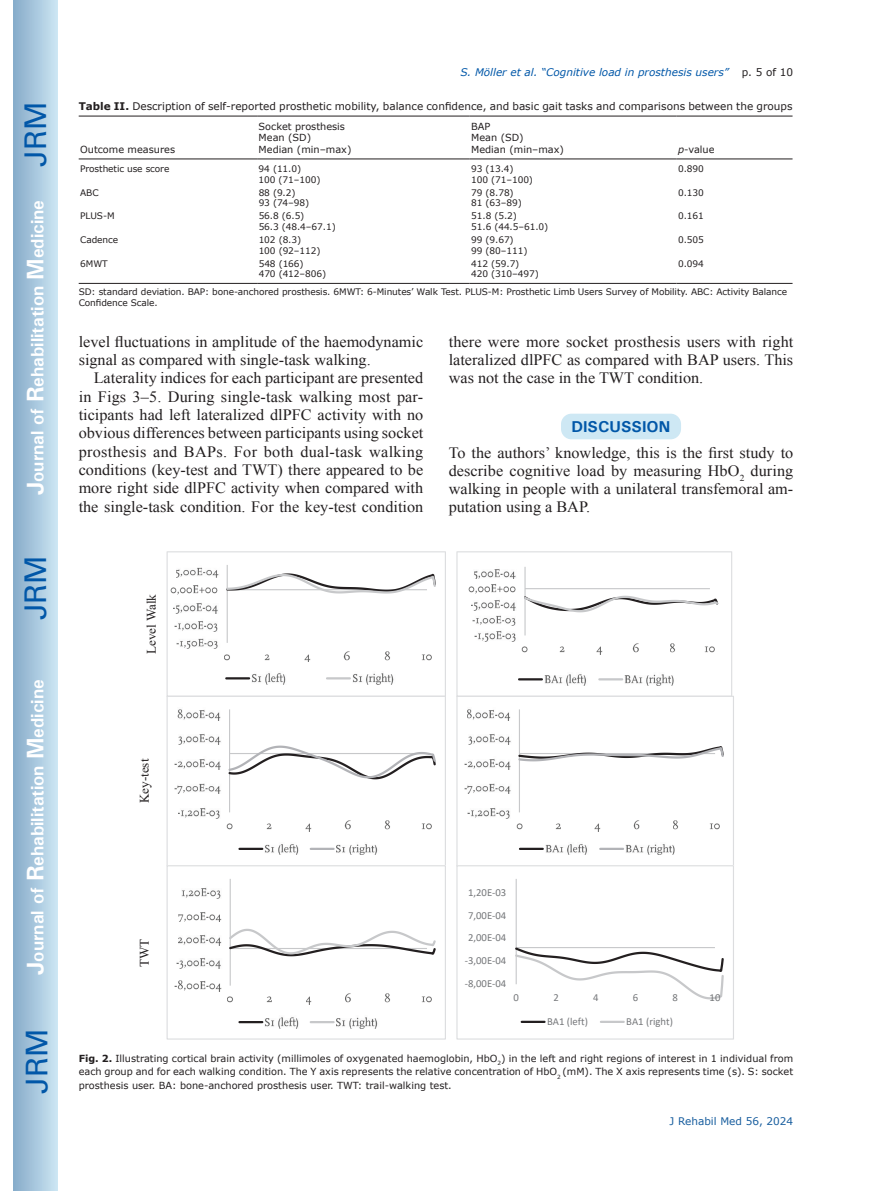
<style>
.page{position:relative;width:872px;height:1191px;background:#fff}
.page>*{position:absolute;margin:0;border:0;box-sizing:border-box;transform-origin:0 0}
.t1{font:30px "Univers";color:#0157a8}
.t2{font:700 18px "Univers";color:#fff}
.t3{font:15.75px/18.3px "Times New Roman";color:#231f20;text-align:justify}
.t4{font:700 15.75px "Univers";color:#0157a8}
.t5{font:13.05px "Times New Roman";color:#231f20}
.t6{font:10.8px "Calibri";color:#76787b}
.t7{font:10.65px "Calibri";color:#76787b}
.t8{font:10.5px "Verdana";color:#231f20}
.t9{font:italic 10.5px "Verdana";color:#0157a8}
.t10{font:10.5px "Verdana";color:#175d9e}
.t11{font:9.75px/11.7px "Verdana";color:#231f20}
.t12{font:9px/10.8px "Verdana";letter-spacing:-.01em;color:#231f20}
.s1{font-size:24px}
.s2{font-weight:700}
.s3{font-style:italic}
</style>
<div class="page">
<div style="left:14px;top:0;width:43px;height:1191px;background:linear-gradient(to right,#88acca,#cbe5f2)"></div>
<div style="left:561px;top:414px;width:120px;height:25px;background:#cee8f4;border-radius:10px"></div>
<hr style="left:79px;top:283px;width:178px;height:1px;background:#231f20">
<hr style="left:257px;top:283px;width:213px;height:1px;background:#231f20">
<hr style="left:470px;top:283px;width:206px;height:1px;background:#231f20">
<hr style="left:676px;top:283px;width:116px;height:1px;background:#231f20">
<hr style="left:79px;top:116px;width:178px;height:1px;background:#231f20">
<hr style="left:257px;top:116px;width:213px;height:1px;background:#231f20">
<hr style="left:470px;top:116px;width:206px;height:1px;background:#231f20">
<hr style="left:676px;top:116px;width:116px;height:1px;background:#231f20">
<hr style="left:79px;top:159px;width:178px;height:1px;background:#231f20">
<hr style="left:257px;top:159px;width:213px;height:1px;background:#231f20">
<hr style="left:470px;top:159px;width:206px;height:1px;background:#231f20">
<hr style="left:676px;top:159px;width:116px;height:1px;background:#231f20">
<svg style="left:166px;top:551px;width:280px;height:145px"></svg>
<svg style="left:456px;top:551px;width:276px;height:145px"></svg>
<svg style="left:166px;top:696px;width:280px;height:169px"></svg>
<svg style="left:456px;top:696px;width:278px;height:169px"></svg>
<hr style="left:230px;top:879px;width:1px;height:106px;background:#c7c8ca">
<svg style="left:229px;top:927px;width:207px;height:30px"></svg>
<img style="left:175px;top:980px;width:47px;height:11px">
<img style="left:176px;top:958px;width:45px;height:10px">
<img style="left:178px;top:935px;width:44px;height:10px">
<img style="left:178px;top:912px;width:44px;height:10px">
<img style="left:182px;top:888px;width:39px;height:10px">
<svg style="left:227px;top:996px;width:6px;height:7px"></svg>
<svg style="left:267px;top:996px;width:5px;height:7px"></svg>
<svg style="left:306px;top:996px;width:6px;height:8px"></svg>
<svg style="left:345px;top:993px;width:6px;height:10px"></svg>
<svg style="left:385px;top:993px;width:5px;height:10px"></svg>
<img style="left:422px;top:996px;width:10px;height:7px">
<hr style="left:239px;top:1021px;width:23px;height:2px;background:#231f20">
<img style="left:265px;top:1017px;width:34px;height:11px">
<hr style="left:311px;top:1021px;width:22px;height:2px;background:#c7c8ca">
<img style="left:336px;top:1017px;width:42px;height:11px">
<div style="left:166px;top:865px;width:280px;height:174px;border:1px solid #dcdddf"></div>
<hr style="left:515px;top:879px;width:2px;height:105px;background:#c7c8ca">
<svg style="left:515px;top:945px;width:209px;height:55px"></svg>
<hr style="left:522px;top:1020px;width:22px;height:3px;background:#231f20">
<hr style="left:601px;top:1020px;width:22px;height:3px;background:#c7c8ca">
<div style="left:456px;top:865px;width:278px;height:174px;border:1px solid #dcdddf"></div>
<h1 class="t1" style="left:18px;top:167px;width:67px;rotate:-90deg">JRM</h1>
<p class="t2" style="left:26px;top:495px;width:297px;rotate:-90deg"><span class="s1">J</span>ournal of <span class="s1">R</span>ehabilitation <span class="s1">M</span>edicine</p>
<h1 class="t1" style="left:18px;top:620px;width:67px;rotate:-90deg">JRM</h1>
<p class="t2" style="left:26px;top:974px;width:297px;rotate:-90deg"><span class="s1">J</span>ournal of <span class="s1">R</span>ehabilitation <span class="s1">M</span>edicine</p>
<h1 class="t1" style="left:19px;top:1093px;width:67px;rotate:-90deg">JRM</h1>
<p class="t9" style="left:460px;top:65px;width:270px">S. Möller et al. “Cognitive load in prosthesis users”</p>
<p class="t8" style="left:742px;top:65px;width:53px">p. 5 of 10</p>
<p class="t8" style="left:79px;top:100px;width:715px"><span class="s2">Table II.</span> Description of self-reported prosthetic mobility, balance confidence, and basic gait tasks and comparisons between the groups</p>
<p class="t11" style="left:80px;top:144px;width:96px">Outcome measures</p>
<p class="t11" style="left:259px;top:120px;width:94px">Socket prosthesis<br>Mean (SD)<br>Median (min–max)</p>
<p class="t11" style="left:471px;top:120px;width:94px">BAP<br>Mean (SD)<br>Median (min–max)</p>
<p class="t11" style="left:678px;top:144px;width:38px"><span class="s3">p</span>-value</p>
<p class="t12" style="left:80px;top:163px;width:91px">Prosthetic use score</p>
<p class="t12" style="left:259px;top:163px;width:63px">94 (11.0)<br>100 (71–100)</p>
<p class="t12" style="left:471px;top:163px;width:63px">93 (13.4)<br>100 (71–100)</p>
<p class="t12" style="left:678px;top:163px;width:27px">0.890</p>
<p class="t12" style="left:80px;top:187px;width:20px">ABC</p>
<p class="t12" style="left:259px;top:187px;width:52px">88 (9.2)<br>93 (74–98)</p>
<p class="t12" style="left:471px;top:187px;width:52px">79 (8.78)<br>81 (63–89)</p>
<p class="t12" style="left:678px;top:187px;width:27px">0.130</p>
<p class="t12" style="left:80px;top:211px;width:36px">PLUS-M</p>
<p class="t12" style="left:259px;top:211px;width:79px">56.8 (6.5)<br>56.3 (48.4–67.1)</p>
<p class="t12" style="left:471px;top:211px;width:79px">51.8 (5.2)<br>51.6 (44.5–61.0)</p>
<p class="t12" style="left:678px;top:211px;width:27px">0.161</p>
<p class="t12" style="left:80px;top:234px;width:39px">Cadence</p>
<p class="t12" style="left:259px;top:234px;width:63px">102 (8.3)<br>100 (92–112)</p>
<p class="t12" style="left:471px;top:234px;width:58px">99 (9.67)<br>99 (80–111)</p>
<p class="t12" style="left:678px;top:234px;width:27px">0.505</p>
<p class="t12" style="left:80px;top:258px;width:29px">6MWT</p>
<p class="t12" style="left:259px;top:258px;width:69px">548 (166)<br>470 (412–806)</p>
<p class="t12" style="left:471px;top:258px;width:69px">412 (59.7)<br>420 (310–497)</p>
<p class="t12" style="left:678px;top:258px;width:27px">0.094</p>
<p class="t12" style="left:79px;top:286px;width:710px">SD: standard deviation. BAP: bone-anchored prosthesis. 6MWT: 6-Minutes’ Walk Test. PLUS-M: Prosthetic Limb Users Survey of Mobility. ABC: Activity Balance<br>Confidence Scale.</p>
<p class="t3" style="left:79px;top:332px;width:346px">level fluctuations in amplitude of the haemodynamic signal as compared with single-task walking.</p>
<p class="t3" style="left:79px;top:368px;width:346px;text-indent:15px">Laterality indices for each participant are presented in Figs 3–5. During single-task walking most par&shy;ticipants had left lateralized dlPFC activity with no obvious differences between participants using socket prosthesis and BAPs. For both dual-task walking conditions (key-test and TWT) there appeared to be more right side dlPFC activity when compared with the single-task condition. For the key-test condition</p>
<p class="t3" style="left:449px;top:332px;width:346px">there were more socket prosthesis users with right lateralized dlPFC as compared with BAP users. This was not the case in the TWT condition.</p>
<p class="t4" style="left:571px;top:416px;width:101px">DISCUSSION</p>
<p class="t3" style="left:449px;top:443px;width:346px">To the authors’ knowledge, this is the first study to describe cognitive load by measuring HbO<sub>2</sub> during walking in people with a unilateral transfemoral am&shy;putation using a BAP.</p>
<p class="t5" style="left:142px;top:654px;width:62px;rotate:-90deg">Level Walk</p>
<p class="t5" style="left:135px;top:803px;width:46px;rotate:-90deg">Key-test</p>
<p class="t5" style="left:135px;top:967px;width:30px;rotate:-90deg">TWT</p>
<p class="t7" style="left:468px;top:884px;width:40px">1,20E-03</p>
<p class="t7" style="left:468px;top:907px;width:40px">7,00E-04</p>
<p class="t6" style="left:468px;top:930px;width:40px">2,00E-04</p>
<p class="t7" style="left:465px;top:953px;width:43px">-3,00E-04</p>
<p class="t7" style="left:465px;top:976px;width:43px">-8,00E-04</p>
<p class="t7" style="left:513px;top:990px;width:7px">0</p>
<p class="t7" style="left:553px;top:990px;width:7px">2</p>
<p class="t7" style="left:593px;top:990px;width:7px">4</p>
<p class="t7" style="left:633px;top:990px;width:7px">6</p>
<p class="t7" style="left:672px;top:990px;width:7px">8</p>
<p class="t7" style="left:709px;top:990px;width:12px">10</p>
<p class="t7" style="left:547px;top:1014px;width:42px">BA1 (left)</p>
<p class="t7" style="left:626px;top:1014px;width:48px">BA1 (right)</p>
<p class="t11" style="left:79px;top:1051px;width:716px;line-height:13.5px;text-align:justify"><span class="s2">Fig. 2.</span> Illustrating cortical brain activity (millimoles of oxygenated haemoglobin, HbO<sub>2</sub>) in the left and right regions of interest in 1 individual from each group and for each walking condition. The Y axis represents the relative concentration of HbO<sub>2</sub> (mM). The X axis represents time (s). S: socket prosthesis user. BA: bone-anchored prosthesis user. TWT: trail-walking test.</p>
<p class="t10" style="left:669px;top:1114px;width:125px">J Rehabil Med 56, 2024</p>
</div>
